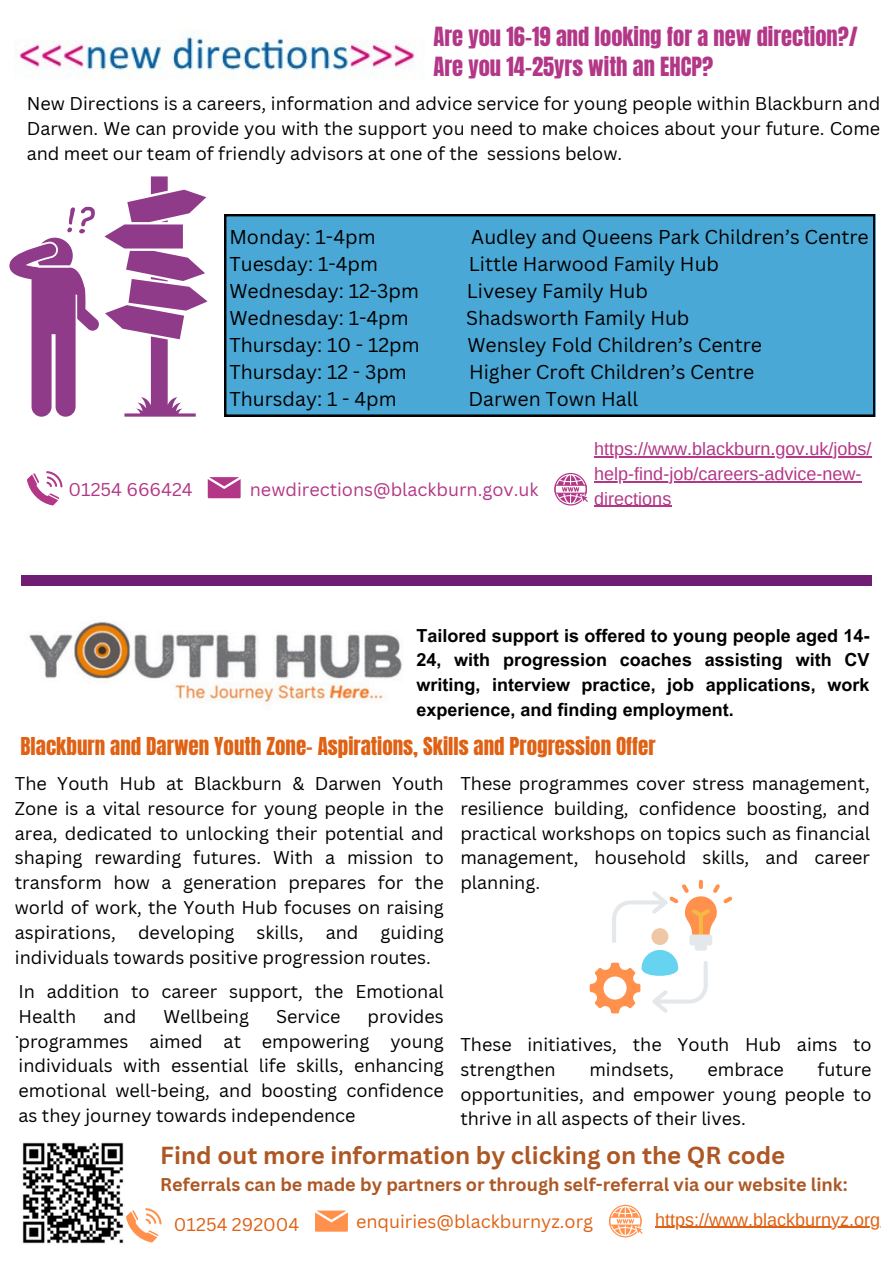
<style>
.page{position:relative;width:894px;height:1264px;background:#fff}
.page>*{position:absolute;margin:0;border:0;box-sizing:border-box;transform-origin:0 0}
.t1{font:700 24px "Canva Sans";color:#ad5824}
.t2{font:22.5px/30.3px "Anton";color:#b33787}
.t3{font:21px "Anton";color:#df6113}
.t4{font:19.5px "Canva Sans";color:#000}
.t5{font:18px/24.8px "Canva Sans";color:#000;text-align:justify}
.t6{font:700 18px/24.8px "Arial MT Pro";color:#000;text-align:justify}
.t7{font:18px/24.8px "Arimo";color:#b33787}
.t8{font:700 18px "Canva Sans";color:#ad5824}
.t9{font:18px "Canva Sans";color:#b33787}
.t10{font:18px "Canva Sans";color:#df6113}
.t11{font:18px "Arimo";color:#df6113}
</style>
<div class="page">
<div style="left:224px;top:214px;width:650px;height:203px;background:#49a8d6"></div>
<img style="left:15px;top:34px;width:400px;height:45px">
<svg style="left:9px;top:176px;width:198px;height:240px"></svg>
<svg style="left:554px;top:473px;width:33px;height:32px"></svg>
<svg style="left:27px;top:471px;width:35px;height:34px"></svg>
<svg style="left:208px;top:477px;width:32px;height:21px"></svg>
<hr style="left:594px;top:456px;width:277px;height:1px;background:#b33787">
<hr style="left:594px;top:481px;width:267px;height:1px;background:#b33787">
<hr style="left:594px;top:505px;width:77px;height:2px;background:#b33787">
<div style="left:21px;top:575px;width:851px;height:11px;background:#701d74"></div>
<img style="left:29px;top:622px;width:373px;height:82px">
<img style="left:22px;top:1142px;width:102px;height:102px">
<svg style="left:589px;top:879px;width:143px;height:134px"></svg>
<svg style="left:609px;top:1204px;width:33px;height:33px"></svg>
<svg style="left:126px;top:1208px;width:35px;height:34px"></svg>
<svg style="left:315px;top:1210px;width:32px;height:21px"></svg>
<hr style="left:655px;top:1226px;width:225px;height:1px;background:#df6113">
<p class="t2" style="left:433px;top:22px;width:426px">Are you 16-19 and looking for a new direction?/<br>Are you 14-25yrs with an EHCP?</p>
<h1 class="t5" style="left:27px;top:91px;width:854px">New Directions is a careers, information and advice service for young people within Blackburn and Darwen. We can provide you with the support you need to make choices about your future. Come and meet our team of friendly advisors at one of the sessions below.</h1>
<p class="t4" style="left:229px;top:223px;width:148px">Monday: 1-4pm</p>
<p class="t4" style="left:471px;top:223px;width:399px">Audley and Queens Park Children’s Centre</p>
<p class="t4" style="left:229px;top:250px;width:150px">Tuesday: 1-4pm</p>
<p class="t4" style="left:469px;top:250px;width:252px">Little Harwood Family Hub</p>
<p class="t4" style="left:229px;top:277px;width:191px">Wednesday: 12-3pm</p>
<p class="t4" style="left:466px;top:277px;width:183px">Livesey Family Hub</p>
<p class="t4" style="left:229px;top:304px;width:181px">Wednesday: 1-4pm</p>
<p class="t4" style="left:466px;top:304px;width:225px">Shadsworth Family Hub</p>
<p class="t4" style="left:229px;top:331px;width:192px">Thursday: 10 - 12pm</p>
<p class="t4" style="left:467px;top:331px;width:296px">Wensley Fold Children’s Centre</p>
<p class="t4" style="left:229px;top:358px;width:179px">Thursday: 12 - 3pm</p>
<p class="t4" style="left:469px;top:358px;width:287px">Higher Croft Children’s Centre</p>
<p class="t4" style="left:229px;top:385px;width:169px">Thursday: 1 - 4pm</p>
<p class="t4" style="left:468px;top:385px;width:171px">Darwen Town Hall</p>
<p class="t9" style="left:68px;top:476px;width:126px">01254 666424</p>
<p class="t9" style="left:250px;top:476px;width:290px">newdirections@blackburn.gov.uk</p>
<p class="t7" style="left:594px;top:436px;width:278px">https://www.blackburn.gov.uk/jobs/</p>
<p class="t7" style="left:594px;top:461px;width:269px">help-find-job/careers-advice-new&shy;directions</p>
<p class="t6" style="left:416px;top:625px;width:454px">Tailored support is offered to young people aged 14- 24, with progression coaches assisting with CV writing, interview practice, job applications, work experience, and finding employment.</p>
<h2 class="t3" style="left:21px;top:730px;width:636px">Blackburn and Darwen Youth Zone- Aspirations, Skills and Progression Offer</h2>
<h1 class="t5" style="left:15px;top:770px;width:430px">The Youth Hub at Blackburn &amp; Darwen Youth Zone is a vital resource for young people in the area, dedicated to unlocking their potential and shaping rewarding futures. With a mission to transform how a generation prepares for the world of work, the Youth Hub focuses on raising aspirations, developing skills, and guiding individuals towards positive progression routes.</h1>
<p class="t5" style="left:460px;top:770px;width:411px">These programmes cover stress management, resilience building, confidence boosting, and practical workshops on topics such as financial management, household skills, and career planning.</p>
<p class="t5" style="left:19px;top:978px;width:426px">In addition to career support, the Emotional<br>Health</p>
<p class="t5" style="left:19px;top:1003px;width:426px;text-indent:349px">provides programmes aimed at empowering young individuals with essential life skills, enhancing emotional well-being, and boosting confidence as they journey towards independence</p>
<p class="t5" style="left:103px;top:1003px;width:34px">and</p>
<p class="t5" style="left:163px;top:1003px;width:87px">Wellbeing</p>
<p class="t5" style="left:276px;top:1003px;width:66px">Service</p>
<p class="t5" style="left:15px;top:1018px;width:6px">.</p>
<p class="t5" style="left:460px;top:1031px;width:412px">These initiatives, the Youth Hub aims to strengthen</p>
<p class="t5" style="left:460px;top:1056px;width:412px;text-indent:357px">future opportunities, and empower young people to thrive in all aspects of their lives.</p>
<p class="t5" style="left:589px;top:1056px;width:86px">mindsets,</p>
<p class="t5" style="left:707px;top:1056px;width:78px">embrace</p>
<p class="t1" style="left:160px;top:1138px;width:626px">Find out more information by clicking on the QR code</p>
<p class="t8" style="left:160px;top:1171px;width:688px">Referrals can be made by partners or through self-referral via our website link:</p>
<p class="t10" style="left:174px;top:1211px;width:127px">01254 292004</p>
<p class="t10" style="left:356px;top:1208px;width:238px">enquiries@blackburnyz.org</p>
<p class="t11" style="left:655px;top:1209px;width:226px">https://www.blackburnyz.org</p>
</div>
